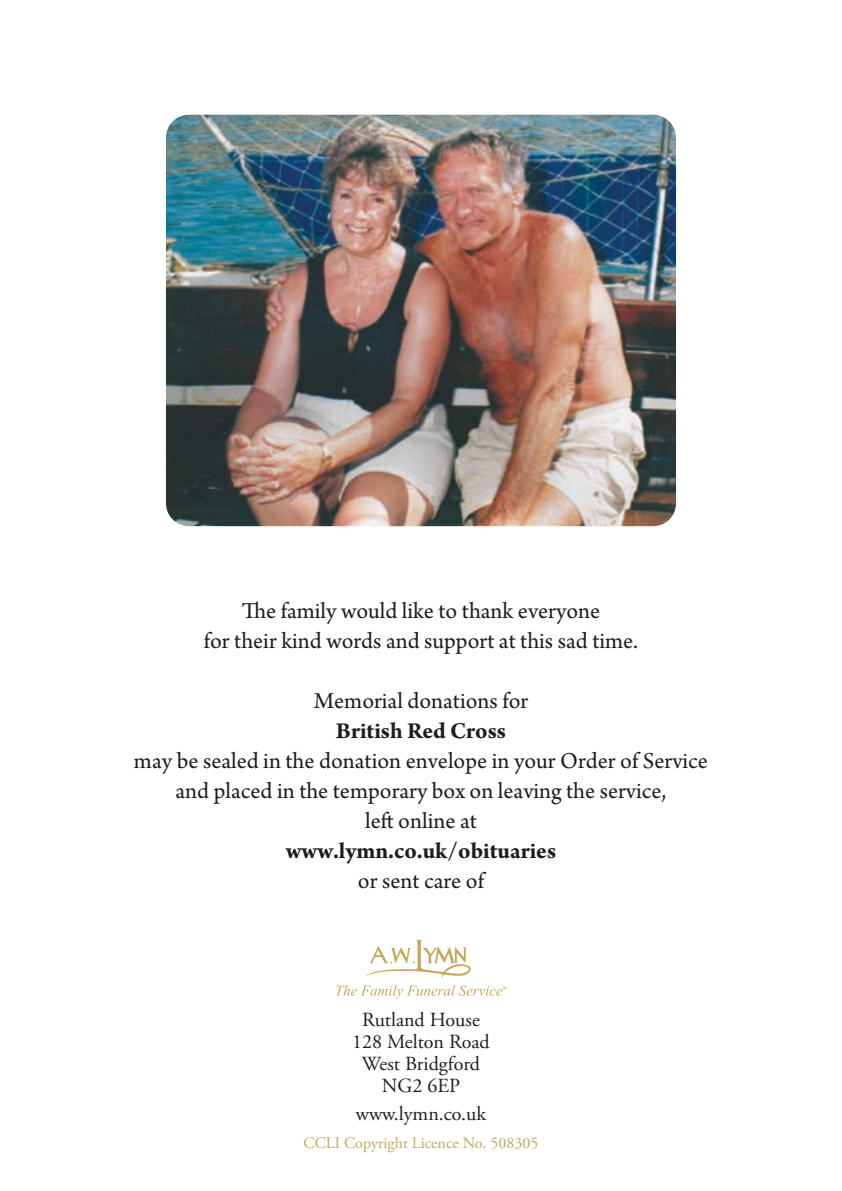
<style>
.page{position:relative;width:842px;height:1191px;background:#fff}
.page>*{position:absolute;margin:0;border:0;box-sizing:border-box;transform-origin:0 0}
.t1{font:24px/30px "Arno Pro";color:#1d1d1b;text-align:center}
.t2{font:700 24px "Arno Pro";color:#1d1d1b}
.t3{font:20px/22px "Adobe Garamond Pro";color:#1d1d1b;text-align:center}
.t4{font:16px "Adobe Garamond Pro";color:#c6a65b}
</style>
<div class="page">
<img style="left:167px;top:116px;width:508px;height:409px">
<div style="left:164px;top:113px;width:514px;height:415px;border:2px solid #fff;border-radius:24px"></div>
<svg style="left:336px;top:939px;width:170px;height:59px"></svg>
<p class="t1" style="left:204px;top:597px;width:436px">The family would like to thank everyone<br>for their kind words and support at this sad time.</p>
<p class="t1" style="left:314px;top:687px;width:216px">Memorial donations for</p>
<p class="t2" style="left:336px;top:717px;width:172px">British Red Cross</p>
<p class="t1" style="left:134px;top:747px;width:575px">may be sealed in the donation envelope in your Order of Service and placed in the temporary box on leaving the service,<br>left online at</p>
<p class="t2" style="left:286px;top:837px;width:272px">www.lymn.co.uk/obituaries</p>
<p class="t1" style="left:358px;top:867px;width:128px">or sent care of</p>
<p class="t3" style="left:352px;top:1009px;width:139px">Rutland House<br>128 Melton Road<br>West Bridgford<br>NG2 6EP</p>
<p class="t3" style="left:356px;top:1103px;width:132px">www.lymn.co.uk</p>
<p class="t4" style="left:304px;top:1133px;width:236px">CCLI Copyright Licence No. 508305</p>
</div>
